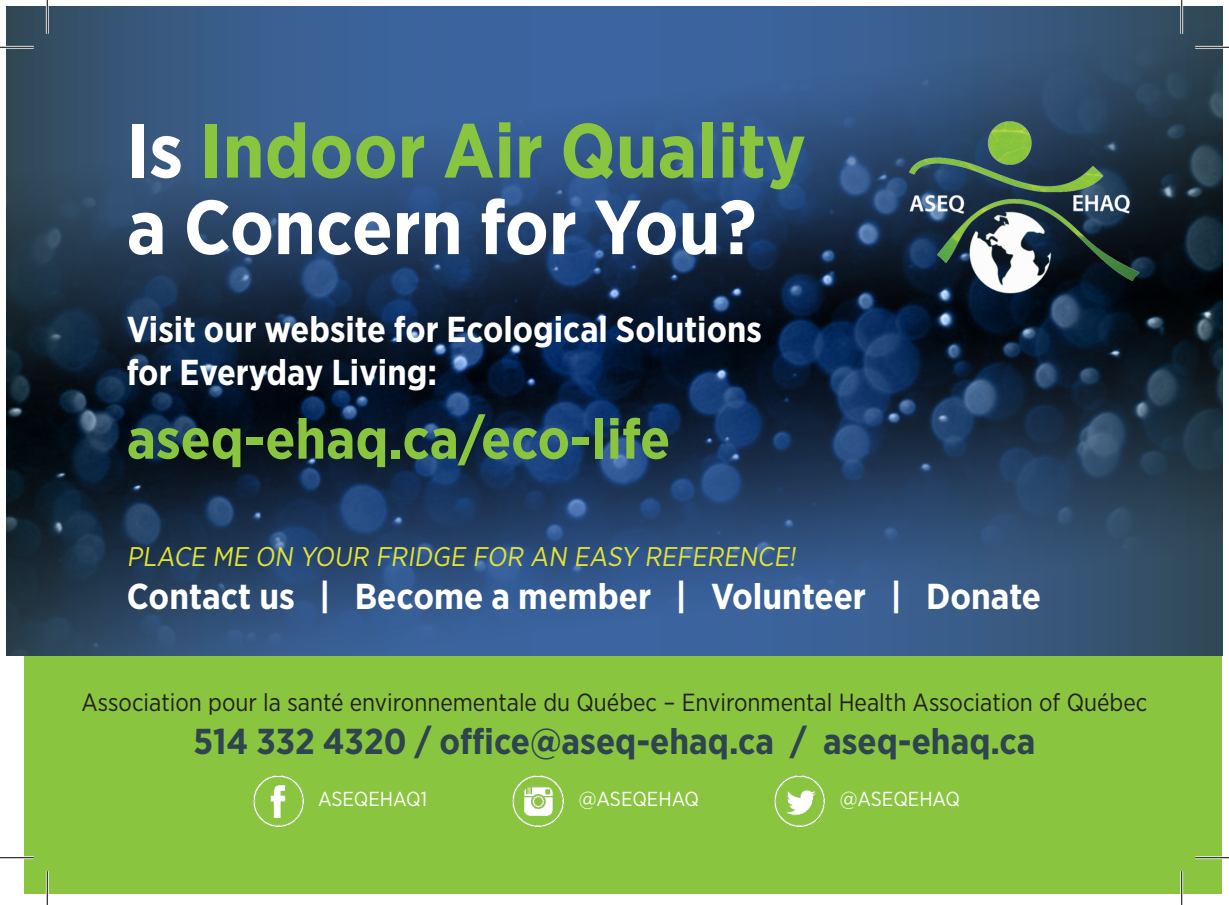
<style>
.page{position:relative;width:1229px;height:905px;background:#fff}
.page>*{position:absolute;margin:0;border:0;box-sizing:border-box;transform-origin:0 0}
.t1{font:700 76.5px "Gotham Narrow";color:#8ac540}
.t2{font:700 76.5px "Gotham Narrow";color:#fff}
.t3{font:700 56.25px "Gotham Narrow";color:#8ac540}
.t4{font:700 36px "Gotham Narrow";color:#fff}
.t5{font:700 36px "Gotham Narrow";color:#2e444f}
.t6{font:27px "Gotham Narrow";color:#e1e337}
.t7{font:24.75px "Gotham Narrow";color:#231f20}
.t8{font:20.25px "Gotham Narrow";color:#fff}
.s1{color:#fff}
</style>
<div class="page">
<div style="left:25px;top:638px;width:1197px;height:255px;background:#8ac540"></div>
<img style="left:7px;top:7px;width:1215px;height:648px">
<img style="left:253px;top:775px;width:51px;height:51px">
<img style="left:512px;top:775px;width:51px;height:51px">
<img style="left:774px;top:775px;width:51px;height:51px">
<img style="left:884px;top:116px;width:277px;height:183px">
<hr style="left:0;top:46px;width:34px;height:3px;background:#fff">
<hr style="left:1195px;top:46px;width:33px;height:3px;background:#fff">
<hr style="left:0;top:856px;width:34px;height:3px;background:#fff">
<hr style="left:1195px;top:856px;width:33px;height:3px;background:#fff">
<hr style="left:46px;top:0;width:3px;height:34px;background:#fff">
<hr style="left:46px;top:871px;width:3px;height:33px;background:#fff">
<hr style="left:1180px;top:0;width:3px;height:34px;background:#fff">
<hr style="left:1180px;top:871px;width:3px;height:33px;background:#fff">
<hr style="left:0;top:47px;width:34px;height:1px;background:#000">
<hr style="left:1195px;top:47px;width:33px;height:1px;background:#000">
<hr style="left:0;top:857px;width:34px;height:1px;background:#000">
<hr style="left:1195px;top:857px;width:33px;height:1px;background:#000">
<hr style="left:47px;top:0;width:1px;height:34px;background:#000">
<hr style="left:47px;top:871px;width:1px;height:33px;background:#000">
<hr style="left:1181px;top:0;width:1px;height:34px;background:#000">
<hr style="left:1181px;top:871px;width:1px;height:33px;background:#000">
<p class="t1" style="left:127px;top:101px;width:680px"><span class="s1">Is</span> Indoor Air Quality</p>
<p class="t2" style="left:127px;top:178px;width:631px">a Concern for You?</p>
<p class="t4" style="left:127px;top:306px;width:636px">Visit our website for Ecological Solutions</p>
<p class="t4" style="left:127px;top:349px;width:312px">for Everyday Living:</p>
<p class="t3" style="left:127px;top:403px;width:545px">aseq-ehaq.ca/eco-life</p>
<p class="t6" style="left:127px;top:539px;width:675px">PLACE ME ON YOUR FRIDGE FOR AN EASY REFERENCE!</p>
<p class="t4" style="left:127px;top:573px;width:915px">Contact us | Become a member | Volunteer | Donate</p>
<p class="t7" style="left:82px;top:686px;width:1067px">Association pour la santé environnementale du Québec – Environmental Health Association of Québec</p>
<p class="t5" style="left:193px;top:718px;width:843px">514 332 4320 / office@aseq-ehaq.ca / aseq-ehaq.ca</p>
<p class="t8" style="left:318px;top:786px;width:111px">ASEQEHAQ1</p>
<p class="t8" style="left:579px;top:786px;width:122px">@ASEQEHAQ</p>
<p class="t8" style="left:839px;top:786px;width:122px">@ASEQEHAQ</p>
</div>
